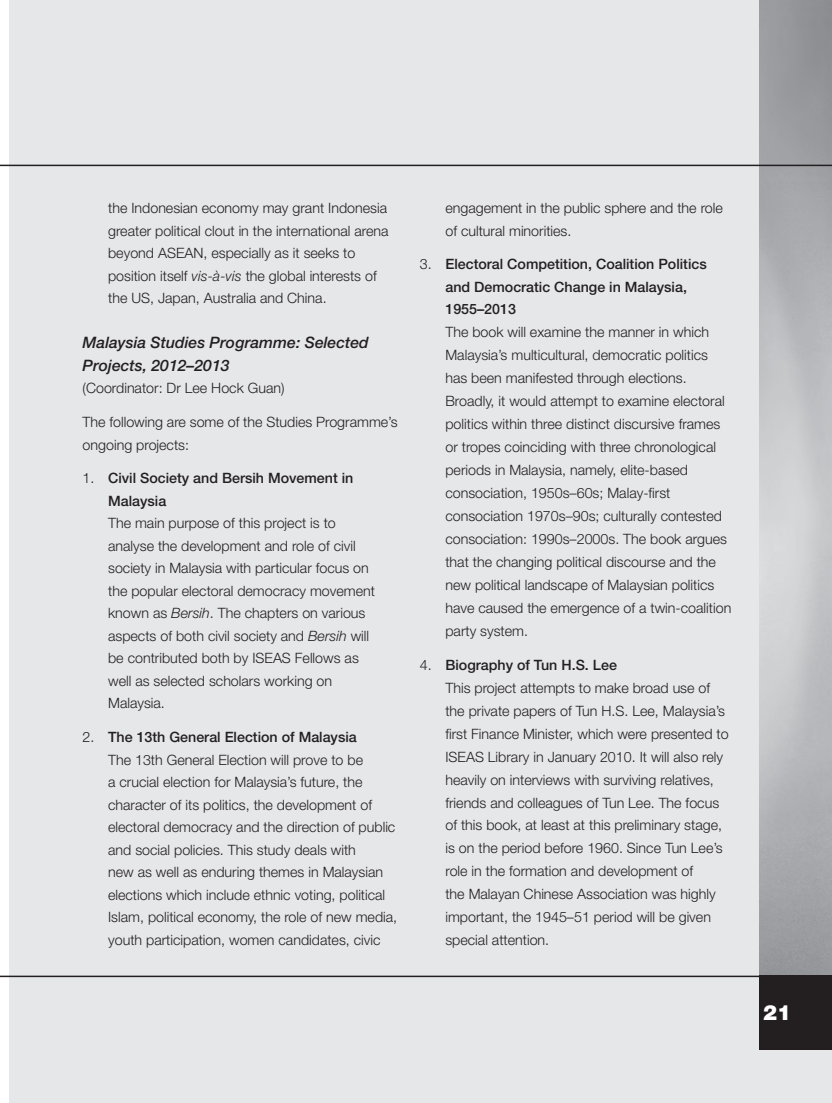
<style>
.page{position:relative;width:832px;height:1103px;background:#fff}
.page>*{position:absolute;margin:0;border:0;box-sizing:border-box;transform-origin:0 0}
.t1{font:900 21px "Helvetica Neue";color:#fff}
.t2{font:italic 500 15.75px/22.5px "Helvetica Neue";color:#231f20}
.t3{font:300 14.25px/23px "Helvetica Neue";color:#231f20}
.t4{font:500 14.25px/22.5px "Helvetica Neue";color:#231f20}
.s1{font-style:italic}
.s2{font-weight:300}
.s3{font-weight:500}
</style>
<div class="page">
<svg style="left:0;top:975px;width:9px;height:2px"></svg>
<div style="left:9px;top:0;width:822px;height:1102px;background:#e6e7e9"></div>
<div style="left:758px;top:975px;width:73px;height:74px;background:#231f20"></div>
<hr style="left:9px;top:165px;width:822px;height:1px;background:#231f20">
<hr style="left:9px;top:975px;width:822px;height:2px;background:#231f20">
<p class="t3" style="left:108px;top:196px;width:282px;line-height:22.5px">the Indonesian economy may grant Indonesia greater political clout in the international arena beyond ASEAN, especially as it seeks to position itself <span class="s1">vis-à-vis</span> the global interests of the US, Japan, Australia and China.</p>
<p class="t2" style="left:83px;top:331px;width:287px">Malaysia Studies Programme: Selected<br>Projects, 2012–2013</p>
<p class="t3" style="left:83px;top:376px;width:203px">(Coordinator: Dr Lee Hock Guan)</p>
<p class="t3" style="left:83px;top:410px;width:316px;line-height:22.5px">The following are some of the Studies Programme’s ongoing projects:</p>
<p class="t4" style="left:108px;top:467px;width:246px;text-indent:-26px"><span class="s2">1.</span> Civil Society and Bersih Movement in<br>Malaysia</p>
<p class="t3" style="left:108px;top:511px;width:268px;line-height:22.5px">The main purpose of this project is to analyse the development and role of civil society in Malaysia with particular focus on the popular electoral democracy movement known as <span class="s1">Bersih</span>. The chapters on various aspects of both civil society and <span class="s1">Bersih</span> will be contributed both by ISEAS Fellows as well as selected scholars working on Malaysia.</p>
<p class="t3" style="left:108px;top:725px;width:290px;line-height:22.5px;text-indent:-26px">2. <span class="s3">The 13th General Election of Malaysia<br></span>The 13th General Election will prove to be<br>a crucial election for Malaysia’s future, the character of its politics, the development of electoral democracy and the direction of public and social policies. This study deals with<br>new as well as enduring themes in Malaysian elections which include ethnic voting, political Islam, political economy, the role of new media, youth participation, women candidates, civic</p>
<p class="t3" style="left:445px;top:196px;width:279px;line-height:22.5px">engagement in the public sphere and the role of cultural minorities.</p>
<p class="t4" style="left:445px;top:253px;width:263px;text-indent:-26px"><span class="s2">3.</span> Electoral Competition, Coalition Politics and Democratic Change in Malaysia,<br>1955–2013</p>
<p class="t3" style="left:445px;top:320px;width:287px">The book will examine the manner in which Malaysia’s multicultural, democratic politics has been manifested through elections.<br>Broadly, it would attempt to examine electoral politics within three distinct discursive frames or tropes coinciding with three chronological periods in Malaysia, namely, elite-based consociation, 1950s–60s; Malay-first consociation 1970s–90s; culturally contested consociation: 1990s–2000s. The book argues that the changing political discourse and the new political landscape of Malaysian politics have caused the emergence of a twin-coalition party system.</p>
<p class="t3" style="left:445px;top:652px;width:284px;text-indent:-26px">4. <span class="s3">Biography of Tun H.S. Lee<br></span>This project attempts to make broad use of the private papers of Tun H.S. Lee, Malaysia’s first Finance Minister, which were presented to ISEAS Library in January 2010. It will also rely heavily on interviews with surviving relatives, friends and colleagues of Tun Lee. The focus of this book, at least at this preliminary stage, is on the period before 1960. Since Tun Lee’s role in the formation and development of<br>the Malayan Chinese Association was highly important, the 1945–51 period will be given special attention.</p>
<h1 class="t1" style="left:763px;top:999px;width:30px">21</h1>
</div>
